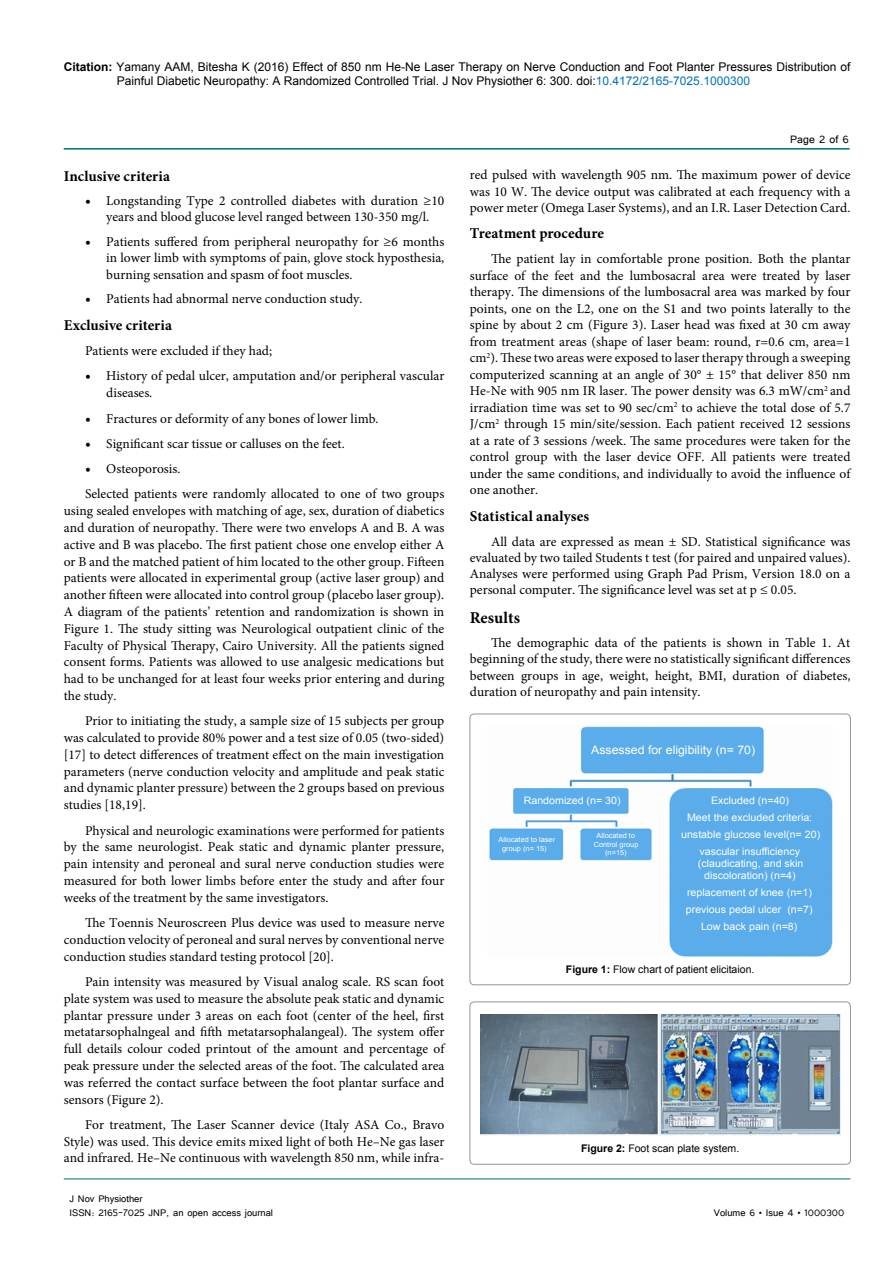
<style>
.page{position:relative;width:893px;height:1263px;background:#fff}
.page>*{position:absolute;margin:0;border:0;box-sizing:border-box;transform-origin:0 0}
.t1{font:700 16.5px "Minion Pro";color:#000}
.t2{font:700 15px "Minion Pro";letter-spacing:.005em;color:#000}
.t3{font:13.5px/16.8px "Minion Pro";color:#000;text-align:justify}
.t4{font:13.5px "Tunga";color:#000}
.t5{font:12px/14.4px "Arial";color:#000}
.t6{font:12px/14.4px "Tunga";color:#000}
.t7{font:11.85px "Arial";color:#fff;scale:1.04 1}
.t8{font:10.5px "Arial";color:#000}
.t9{font:10.2px/16.5px "Arial";color:#fff;text-align:center;scale:1.04 1}
.t10{font:7.35px "Arial";color:#000;scale:1.04 1}
.t11{font:7.05px/9.1px "Arial";color:#fff;text-align:center;scale:1.04 1}
.s1{font-weight:700}
.s2{color:#0072bc}
.s3{font-size:15px}
</style>
<div class="page">
<hr style="left:64px;top:148px;width:786px;height:2px;background:#007071">
<hr style="left:64px;top:1179px;width:786px;height:1px;background:#007071">
<div style="left:470px;top:714px;width:380px;height:271px;border:1px solid #939598;border-radius:4px"></div>
<img style="left:489px;top:726px;width:344px;height:231px">
<div style="left:589px;top:741px;width:168px;height:22px;background:#5aacea"></div>
<div style="left:520px;top:794px;width:103px;height:15px;background:#5aacea"></div>
<div style="left:587px;top:831px;width:57px;height:26px;background:#5aacea"></div>
<div style="left:494px;top:833px;width:65px;height:22px;background:#5aacea"></div>
<div style="left:678px;top:792px;width:148px;height:153px;background:#5aacea"></div>
<div style="left:470px;top:1002px;width:380px;height:162px;border:1px solid #939598;border-radius:4px"></div>
<img style="left:480px;top:1014px;width:360px;height:121px">
<p class="t5" style="left:117px;top:60px;width:735px;text-indent:-53px"><span class="s1">Citation:</span> Yamany AAM, Bitesha K (2016) Effect of 850 nm He-Ne Laser Therapy on Nerve Conduction and Foot Planter Pressures Distribution of<br>Painful Diabetic Neuropathy: A Randomized Controlled Trial. J Nov Physiother 6: 300. doi:<span class="s2">10.4172/2165-7025.1000300</span></p>
<p class="t2" style="left:64px;top:165px;width:108px">Inclusive criteria</p>
<p class="t3" style="left:85px;top:193px;width:361px;line-height:16.2px;text-align:center"><span class="s3">•</span> Longstanding Type 2 controlled diabetes with duration ≥10 years and blood glucose level ranged between 130-350 mg/l.</p>
<p class="t3" style="left:106px;top:234px;width:340px;line-height:16.2px;text-indent:-21px"><span class="s3">•</span> Patients suffered from peripheral neuropathy for ≥6 months in lower limb with symptoms of pain, glove stock hyposthesia, burning sensation and spasm of foot muscles.</p>
<p class="t3" style="left:85px;top:291px;width:279px"><span class="s3">•</span> Patients had abnormal nerve conduction study.</p>
<p class="t2" style="left:64px;top:314px;width:110px">Exclusive criteria</p>
<p class="t3" style="left:85px;top:342px;width:189px">Patients were excluded if they had;</p>
<p class="t3" style="left:106px;top:368px;width:340px;text-indent:-21px"><span class="s3">•</span> History of pedal ulcer, amputation and/or peripheral vascular diseases.</p>
<p class="t3" style="left:85px;top:410px;width:295px"><span class="s3">•</span> Fractures or deformity of any bones of lower limb.</p>
<p class="t3" style="left:85px;top:435px;width:261px"><span class="s3">•</span> Significant scar tissue or calluses on the feet.</p>
<p class="t3" style="left:85px;top:456px;width:361px;line-height:25.3px"><span class="s3">•</span> Osteoporosis.<br>Selected patients were randomly allocated to one of two groups</p>
<p class="t3" style="left:64px;top:503px;width:382px">using sealed envelopes with matching of age, sex, duration of diabetics and duration of neuropathy. There were two envelops A and B. A was active and B was placebo. The first patient chose one envelop either A or B and the matched patient of him located to the other group. Fifteen patients were allocated in experimental group (active laser group) and another fifteen were allocated into control group (placebo laser group).<br>A diagram of the patients’ retention and randomization is shown in Figure 1. The study sitting was Neurological outpatient clinic of the Faculty of Physical Therapy, Cairo University. All the patients signed consent forms. Patients was allowed to use analgesic medications but had to be unchanged for at least four weeks prior entering and during the study.</p>
<p class="t3" style="left:64px;top:713px;width:382px;text-indent:21px">Prior to initiating the study, a sample size of 15 subjects per group was calculated to provide 80% power and a test size of 0.05 (two-sided) [17] to detect differences of treatment effect on the main investigation parameters (nerve conduction velocity and amplitude and peak static and dynamic planter pressure) between the 2 groups based on previous studies [18,19].</p>
<p class="t3" style="left:64px;top:822px;width:382px;text-indent:21px">Physical and neurologic examinations were performed for patients by the same neurologist. Peak static and dynamic planter pressure, pain intensity and peroneal and sural nerve conduction studies were measured for both lower limbs before enter the study and after four weeks of the treatment by the same investigators.</p>
<p class="t3" style="left:64px;top:914px;width:382px;text-indent:21px">The Toennis Neuroscreen Plus device was used to measure nerve conduction velocity of peroneal and sural nerves by conventional nerve conduction studies standard testing protocol [20].</p>
<p class="t3" style="left:64px;top:973px;width:382px;text-indent:21px">Pain intensity was measured by Visual analog scale. RS scan foot plate system was used to measure the absolute peak static and dynamic plantar pressure under 3 areas on each foot (center of the heel, first metatarsophalngeal and fifth metatarsophalangeal). The system offer full details colour coded printout of the amount and percentage of peak pressure under the selected areas of the foot. The calculated area was referred the contact surface between the foot plantar surface and sensors (Figure 2).</p>
<p class="t3" style="left:64px;top:1116px;width:382px;text-indent:21px">For treatment, The Laser Scanner device (Italy ASA Co., Bravo Style) was used. This device emits mixed light of both He–Ne gas laser and infrared. He–Ne continuous with wavelength 850 nm, while infra-</p>
<p class="t6" style="left:70px;top:1190px;width:205px">J Nov Physiother<br>ISSN: 2165-7025 JNP, an open access journal</p>
<p class="t4" style="left:790px;top:131px;width:60px">Page 2 of 6</p>
<p class="t3" style="left:470px;top:167px;width:382px;line-height:16.2px">red pulsed with wavelength 905 nm. The maximum power of device was 10 W. The device output was calibrated at each frequency with a power meter (Omega Laser Systems), and an I.R. Laser Detection Card.</p>
<p class="t2" style="left:470px;top:223px;width:136px">Treatment procedure</p>
<p class="t3" style="left:470px;top:251px;width:382px;text-indent:21px">The patient lay in comfortable prone position. Both the plantar surface of the feet and the lumbosacral area were treated by laser therapy. The dimensions of the lumbosacral area was marked by four points, one on the L2, one on the S1 and two points laterally to the spine by about 2 cm (Figure 3). Laser head was fixed at 30 cm away from treatment areas (shape of laser beam: round, r=0.6 cm, area=1 cm<sup>2</sup>). These two areas were exposed to laser therapy through a sweeping computerized scanning at an angle of 30° ± 15° that deliver 850 nm He-Ne with 905 nm IR laser. The power density was 6.3 mW/cm<sup>2</sup> and irradiation time was set to 90 sec/cm<sup>2</sup> to achieve the total dose of 5.7<br>J/cm<sup>2</sup> through 15 min/site/session. Each patient received 12 sessions at a rate of 3 sessions /week. The same procedures were taken for the control group with the laser device OFF. All patients were treated under the same conditions, and individually to avoid the influence of one another.</p>
<p class="t2" style="left:470px;top:506px;width:121px">Statistical analyses</p>
<p class="t3" style="left:470px;top:533px;width:382px;line-height:16.2px;text-indent:21px">All data are expressed as mean ± SD. Statistical significance was evaluated by two tailed Students t test (for paired and unpaired values).<br>Analyses were performed using Graph Pad Prism, Version 18.0 on a personal computer. The significance level was set at p ≤ 0.05.</p>
<p class="t1" style="left:470px;top:606px;width:52px">Results</p>
<p class="t3" style="left:470px;top:635px;width:382px;line-height:16.2px;text-indent:21px">The demographic data of the patients is shown in Table 1. At beginning of the study, there were no statistically significant differences between groups in age, weight, height, BMI, duration of diabetes, duration of neuropathy and pain intensity.</p>
<p class="t7" style="left:591px;top:742px;width:159px">Assessed for eligibility (n= 70)</p>
<p class="t9" style="left:687px;top:791px;width:122px;line-height:17.5px">Excluded (n=40)<br>Meet the excluded criteria:</p>
<p class="t9" style="left:681px;top:825px;width:135px;line-height:17.2px">unstable glucose level(n= 20) vascular insufficiency</p>
<p class="t9" style="left:698px;top:857px;width:103px;line-height:12.1px">(claudicating, and skin discoloration) (n=4)</p>
<p class="t9" style="left:686px;top:885px;width:123px">replacement of knee (n=1) previous pedal ulcer (n=7)<br>Low back pain (n=8)</p>
<p class="t9" style="left:524px;top:792px;width:95px">Randomized (n= 30)</p>
<p class="t11" style="left:498px;top:835px;width:56px">Allocated to laser</p>
<p class="t11" style="left:594px;top:830px;width:45px">Allocated to<br>Control group</p>
<p class="t11" style="left:605px;top:848px;width:22px">(n=15)</p>
<p class="t11" style="left:502px;top:844px;width:44px">group (n= 15)</p>
<p class="t8" style="left:566px;top:963px;width:190px"><span class="s1">Figure 1:</span> Flow chart of patient elicitaion.</p>
<p class="t10" style="left:601px;top:1140px;width:113px"><span class="s1">Figure 2:</span> Foot scan plate system.</p>
<p class="t8" style="left:581px;top:1141px;width:160px"><span class="s1">Figure 2:</span> Foot scan plate system.</p>
<p class="t6" style="left:714px;top:1204px;width:132px">Volume 6 • Isue 4 • 1000300</p>
</div>
